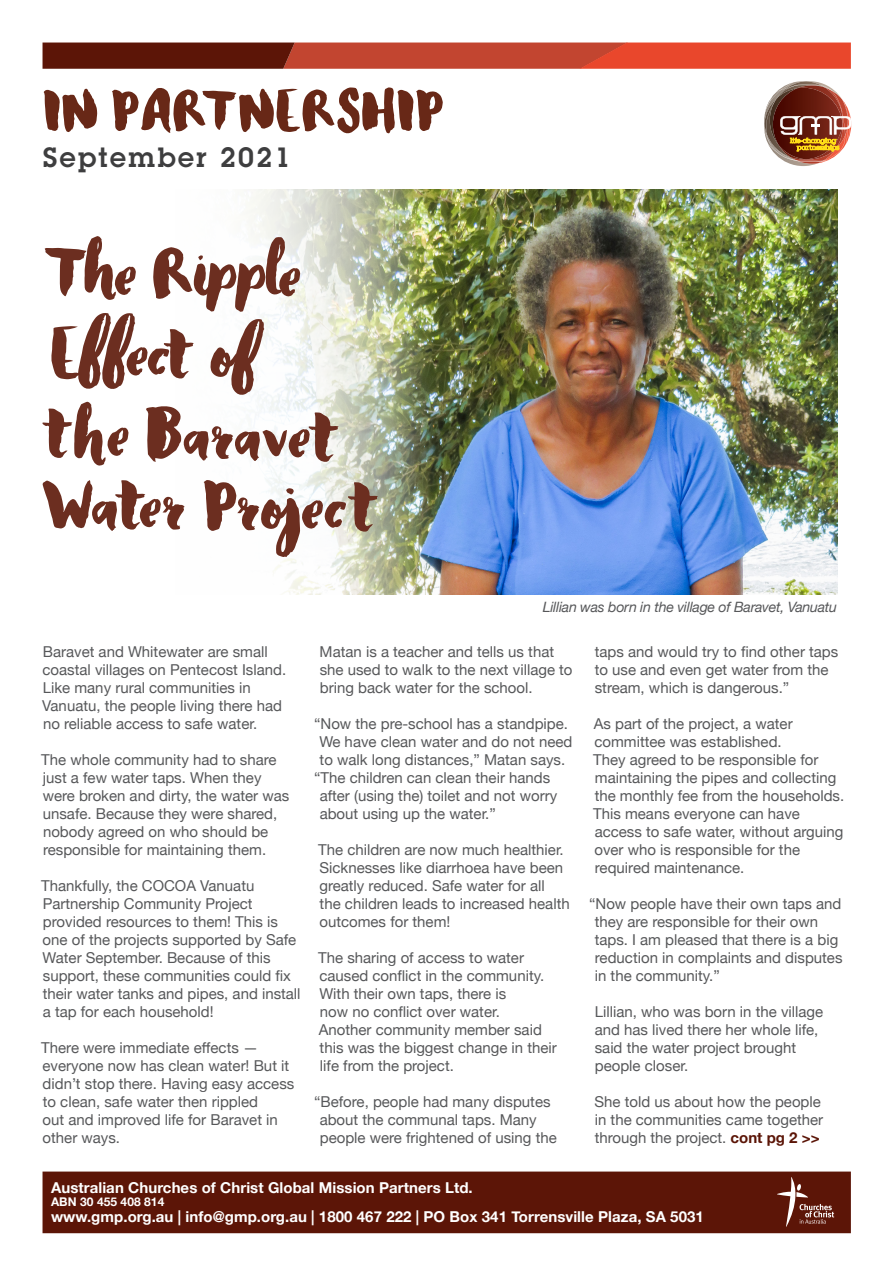
<style>
.page{position:relative;width:893px;height:1263px;background:#fff}
.page>*{position:absolute;margin:0;border:0;box-sizing:border-box;transform-origin:0 0}
.Contents{font:72.6px/80.6px "Heather";color:#6c2e20}
.Contents-2{font:58.95px "Heather";letter-spacing:.005em;color:#682817}
.Contents-3{font:600 27.3px "Lubalin Graph";letter-spacing:.09em;color:#3e3e3f}
.Body{font:15px/18px "Helvetica Neue";color:#57585a}
.Contents-4{font:700 15px "Helvetica Neue";letter-spacing:.005em;color:#fff}
.Body-2{font:italic 14.25px "Helvetica Neue";letter-spacing:-.02em;color:#57585a}
.Contents-5{font:700 12px "Helvetica Neue";letter-spacing:.005em;color:#fff}
.s1{font-weight:700;color:#5b1507}
</style>
<div class="page">
<img style="left:472px;top:189px;width:365px;height:405px">
<svg style="left:43px;top:43px;width:808px;height:26px"></svg>
<div style="left:43px;top:1171px;width:808px;height:62px;background:#5c1507"></div>
<svg style="left:777px;top:1178px;width:57px;height:49px"></svg>
<img style="left:788px;top:163px;width:28px;height:3px">
<img style="left:790px;top:163px;width:29px;height:1px">
<img style="left:764px;top:81px;width:87px;height:82px">
<img style="left:249px;top:189px;width:223px;height:406px">
<p class="Contents-2" style="left:43px;top:78px;width:403px">IN PARTNERSHIP</p>
<p class="Contents-3" style="left:43px;top:139px;width:249px">September 2021</p>
<p class="Contents" style="left:44px;top:237px;width:301px;rotate:1deg">The Ripple<br>Effect of the Baravet</p>
<p class="Contents" style="left:42px;top:469px;width:339px;rotate:1deg">Water Project</p>
<p class="Body-2" style="left:543px;top:597px;width:296px">Lillian was born in the village of Baravet, Vanuatu</p>
<p class="Body" style="left:42px;top:644px;width:245px">Baravet and Whitewater are small coastal villages on Pentecost Island.<br>Like many rural communities in Vanuatu, the people living there had no reliable access to safe water.</p>
<p class="Body" style="left:41px;top:752px;width:250px">The whole community had to share just a few water taps. When they were broken and dirty, the water was unsafe. Because they were shared, nobody agreed on who should be responsible for maintaining them.</p>
<p class="Body" style="left:41px;top:878px;width:261px">Thankfully, the COCOA Vanuatu Partnership Community Project provided resources to them! This is one of the projects supported by Safe Water September. Because of this support, these communities could fix their water tanks and pipes, and install a tap for each household!</p>
<p class="Body" style="left:41px;top:1040px;width:255px">There were immediate effects — everyone now has clean water! But it didn’t stop there. Having easy access to clean, safe water then rippled<br>out and improved life for Baravet in other ways.</p>
<p class="Body" style="left:320px;top:644px;width:254px">Matan is a teacher and tells us that she used to walk to the next village to bring back water for the school.</p>
<p class="Body" style="left:314px;top:716px;width:255px">“Now the pre-school has a standpipe.</p>
<p class="Body" style="left:319px;top:734px;width:255px">We have clean water and do not need</p>
<p class="Body" style="left:320px;top:752px;width:247px">to walk long distances,” Matan says.</p>
<p class="Body" style="left:314px;top:770px;width:238px">“The children can clean their hands</p>
<p class="Body" style="left:320px;top:788px;width:239px">after (using the) toilet and not worry</p>
<p class="Body" style="left:320px;top:806px;width:178px">about using up the water.”</p>
<p class="Body" style="left:318px;top:842px;width:253px">The children are now much healthier.<br>Sicknesses like diarrhoea have been greatly reduced. Safe water for all<br>the children leads to increased health outcomes for them!</p>
<p class="Body" style="left:318px;top:950px;width:240px">The sharing of access to water caused conflict in the community.<br>With their own taps, there is<br>now no conflict over water.<br>Another community member said this was the biggest change in their life from the project.</p>
<p class="Body" style="left:320px;top:1094px;width:239px;text-indent:-6px">“Before, people had many disputes about the communal taps. Many people were frightened of using the</p>
<p class="Body" style="left:595px;top:644px;width:245px">taps and would try to find other taps to use and even get water from the stream, which is dangerous.”</p>
<p class="Body" style="left:593px;top:716px;width:253px">As part of the project, a water committee was established.<br>They agreed to be responsible for maintaining the pipes and collecting the monthly fee from the households.<br>This means everyone can have access to safe water, without arguing over who is responsible for the required maintenance.</p>
<p class="Body" style="left:595px;top:896px;width:249px;text-indent:-6px">“Now people have their own taps and they are responsible for their own taps. I am pleased that there is a big reduction in complaints and disputes in the community.”</p>
<p class="Body" style="left:595px;top:1004px;width:230px">Lillian, who was born in the village and has lived there her whole life, said the water project brought people closer.</p>
<p class="Body" style="left:594px;top:1094px;width:230px">She told us about how the people in the communities came together through the project. <span class="s1">cont pg 2 &gt;&gt;</span></p>
<p class="Contents-4" style="left:51px;top:1175px;width:423px">Australian Churches of Christ Global Mission Partners Ltd.</p>
<p class="Contents-5" style="left:51px;top:1192px;width:115px">ABN 30 455 408 814</p>
<p class="Contents-4" style="left:51px;top:1205px;width:654px">www.gmp.org.au | info@gmp.org.au | 1800 467 222 | PO Box 341 Torrensville Plaza, SA 5031</p>
</div>
